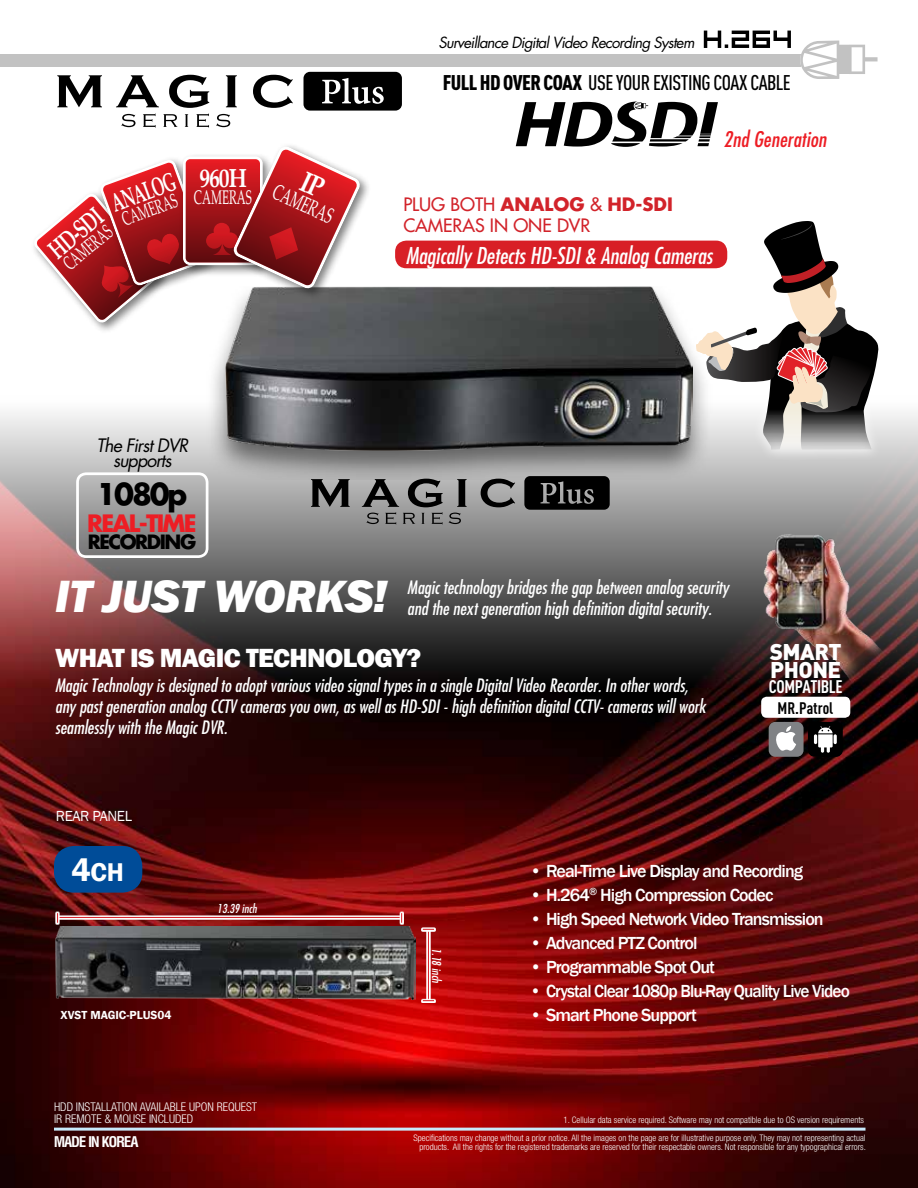
<style>
.page{position:relative;width:918px;height:1188px;background:#fff}
.page>*{position:absolute;margin:0;border:0;box-sizing:border-box;transform-origin:0 0}
.t1{font:italic 800 46.5px "Franklin Gothic";letter-spacing:-.01em;color:#fff}
.t2{font:700 29.1px "Futura LT";letter-spacing:-.075em;color:#000}
.t3{font:800 27px "Franklin Gothic";letter-spacing:-.025em;color:#fff}
.t4{font:600 26.4px "Franklin Gothic";color:#fff}
.t5{font:700 26.1px "Palatino Linotype";color:#fff;scale:.67 1}
.t6{font:700 26.1px "Palatino Linotype";color:#fff;scale:.58 1}
.t7{font:700 26.1px "Palatino Linotype";color:#fff;scale:.83 1}
.t8{font:700 23.4px "Futura LT";letter-spacing:-.075em;color:#ed1d24}
.t9{font:italic condensed 22.65px "Futura LT";color:#fff}
.t10{font:900 22.5px/18px "DIN";letter-spacing:-.025em;color:#fff}
.t11{font:21.9px "Palatino Linotype";color:#fff;scale:.58 1}
.t12{font:500 21px "DIN Cond";letter-spacing:-.025em;color:#000}
.t13{font:italic condensed 21px "Futura LT";letter-spacing:.01em;color:#ed1d24}
.t14{font:19.8px "Palatino Linotype";color:#fff;scale:.58 1}
.t15{font:700 19.2px "Futura LT";letter-spacing:-.075em;color:#000}
.t16{font:italic condensed 18px/21px "Futura LT";color:#fff}
.t17{font:500 18px "Franklin Gothic";letter-spacing:-.05em;color:#fff}
.t18{font:500 18px "Franklin Gothic";letter-spacing:-.05em;color:#fff;scale:.96 1}
.t19{font:18px/21px "Futura LT";color:#d2232a}
.t20{font:italic 18px/15px "Futura LT";letter-spacing:-.05em;color:#000;text-align:center}
.t21{font:700 18px "DIN Cond";letter-spacing:-.025em;color:#fff}
.t22{font:700 16.5px "DIN Cond";color:#000}
.t23{font:italic 15px "Futura LT";letter-spacing:-.05em;color:#000}
.t24{font:700 15px "Helios Cond";letter-spacing:-.05em;color:#fff}
.t25{font:15px "Franklin Gothic";letter-spacing:-.025em;color:#fff}
.t26{font:300 condensed 12px/12px "Helvetica Neue LT Std";color:#fff}
.t27{font:italic condensed 12px "Futura LT";color:#fff}
.t28{font:600 12px "Franklin Gothic";color:#fff}
.t29{font:300 condensed 9px/9px "Helvetica Neue LT Std";color:#fff;text-align:right}
.s1{font-weight:900}
.s2{font-weight:700}
.s3{font-size:33px}
</style>
<div class="page">
<img style="left:0;top:412px;width:918px;height:776px">
<svg style="left:704px;top:31px;width:87px;height:17px"></svg>
<div style="left:0;top:54px;width:811px;height:12px;background:#c2c2c2"></div>
<svg style="left:800px;top:41px;width:78px;height:38px"></svg>
<svg style="left:516px;top:101px;width:202px;height:46px"></svg>
<hr style="left:54px;top:1128px;width:812px;height:3px;background:#c7eafb">
<div style="left:54px;top:846px;width:88px;height:47px;background:#004c98;border-radius:20px"></div>
<img style="left:55px;top:926px;width:360px;height:74px">
<div style="left:57px;top:915px;width:347px;height:5px;background:#fcf6f7"></div>
<hr style="left:59px;top:917px;width:343px;height:1px;background:#d81f26">
<svg style="left:55px;top:911px;width:5px;height:14px"></svg>
<svg style="left:399px;top:911px;width:5px;height:14px"></svg>
<div style="left:426px;top:928px;width:5px;height:74px;background:#fff"></div>
<hr style="left:428px;top:930px;width:1px;height:70px;background:#d81f26">
<svg style="left:421px;top:998px;width:15px;height:5px"></svg>
<svg style="left:421px;top:927px;width:15px;height:4px"></svg>
<div style="left:30px;top:190px;width:141px;height:144px;background:#000;opacity:.5"></div>
<div style="left:395px;top:241px;width:332px;height:27px;background:#d81f26;border-radius:11px"></div>
<div style="left:205px;top:286px;width:508px;height:193px;background:#000;opacity:.55"></div>
<img style="left:226px;top:286px;width:459px;height:164px">
<div style="left:685px;top:210px;width:204px;height:251px;background:#fff;opacity:.75"></div>
<svg style="left:696px;top:221px;width:182px;height:229px"></svg>
<div style="left:76px;top:472px;width:132px;height:86px;border:3px solid #fff;border-radius:9px"></div>
<svg style="left:57px;top:72px;width:345px;height:56px"></svg>
<svg style="left:311px;top:476px;width:299px;height:48px;background:#6c6c6c"></svg>
<div style="left:230px;top:143px;width:141px;height:157px;background:#000;opacity:.5"></div>
<img style="left:761px;top:532px;width:130px;height:153px">
<div style="left:761px;top:697px;width:89px;height:21px;background:#fff;border-radius:5px"></div>
<svg style="left:808px;top:722px;width:35px;height:35px"></svg>
<div style="left:809px;top:723px;width:33px;height:33px;background:#000;border-radius:5px"></div>
<svg style="left:814px;top:726px;width:23px;height:27px"></svg>
<svg style="left:769px;top:722px;width:35px;height:35px"></svg>
<div style="left:770px;top:723px;width:32px;height:33px;background:#808285;border-radius:5px"></div>
<svg style="left:776px;top:726px;width:20px;height:25px"></svg>
<svg style="left:33px;top:146px;width:328px;height:177px"></svg>
<h3 class="t23" style="left:438px;top:33px;width:258px">Surveillance Digital Video Recording System</h3>
<h3 class="t12" style="left:443px;top:70px;width:350px"><span class="s1">FULL HD OVER COAX</span> USE YOUR EXISTING COAX CABLE</h3>
<h3 class="t6" style="left:106px;top:186px;width:117px;rotate:-20deg">ANALOG</h3>
<h3 class="t14" style="left:118px;top:206px;width:101px;rotate:-20deg">CAMERAS</h3>
<h3 class="t5" style="left:40px;top:239px;width:94px;rotate:-40deg">HD-SDI</h3>
<h3 class="t14" style="left:57px;top:256px;width:101px;rotate:-40deg">CAMERAS</h3>
<h3 class="t7" style="left:199px;top:160px;width:59px">960H</h3>
<h3 class="t14" style="left:194px;top:183px;width:101px">CAMERAS</h3>
<h3 class="t11" style="left:281px;top:176px;width:112px;rotate:25deg">CAMERAS</h3>
<h3 class="t20" style="left:97px;top:439px;width:93px">The First DVR supports</h3>
<h2 class="t2" style="left:96px;top:475px;width:93px">1080p</h2>
<h3 class="t8" style="left:87px;top:508px;width:111px">REAL-TIME</h3>
<h3 class="t15" style="left:88px;top:529px;width:110px">RECORDING</h3>
<h3 class="t13" style="left:724px;top:127px;width:104px">2nd Generation</h3>
<h3 class="t19" style="left:403px;top:194px;width:271px">PLUG BOTH <span class="s2">ANALOG</span> &amp; <span class="s2">HD-SDI<br></span>CAMERAS IN ONE DVR</h3>
<h3 class="t9" style="left:406px;top:242px;width:308px">Magically Detects HD-SDI &amp; Analog Cameras</h3>
<h1 class="t1" style="left:55px;top:566px;width:334px">IT JUST WORKS!</h1>
<h3 class="t16" style="left:407px;top:577px;width:323px">Magic technology bridges the gap between analog security and the next generation high definition digital security.</h3>
<h3 class="t3" style="left:55px;top:640px;width:368px">WHAT IS MAGIC TECHNOLOGY?</h3>
<p class="t16" style="left:55px;top:675px;width:652px">Magic Technology is designed to adopt various video signal types in a single Digital Video Recorder. In other words, any past generation analog CCTV cameras you own, as well as HD-SDI - high definition digital CCTV- cameras will work seamlessly with the Magic DVR.</p>
<h3 class="t25" style="left:56px;top:806px;width:78px">REAR PANEL</h3>
<h3 class="t10" style="left:770px;top:642px;width:73px">SMART<br>PHONE</h3>
<h3 class="t21" style="left:769px;top:676px;width:75px">COMPATIBLE</h3>
<h3 class="t22" style="left:778px;top:698px;width:57px">MR.Patrol</h3>
<h3 class="t4" style="left:72px;top:856px;width:54px"><span class="s3">4</span>CH</h3>
<h3 class="t27" style="left:217px;top:902px;width:41px">13.39 inch</h3>
<h3 class="t27" style="left:444px;top:948px;width:36px;rotate:90deg">1.18 inch</h3>
<h3 class="t17" style="left:530px;top:859px;width:275px">• Real-Time Live Display and Recording</h3>
<h3 class="t17" style="left:530px;top:883px;width:245px">• H.264<sup>®</sup> High Compression Codec</h3>
<h3 class="t17" style="left:530px;top:907px;width:295px">• High Speed Network Video Transmission</h3>
<h3 class="t17" style="left:530px;top:931px;width:169px">• Advanced PTZ Control</h3>
<h3 class="t17" style="left:530px;top:955px;width:187px">• Programmable Spot Out</h3>
<h3 class="t18" style="left:530px;top:979px;width:335px">• Crystal Clear 1080p Blu-Ray Quality Live Video</h3>
<h3 class="t28" style="left:61px;top:1007px;width:113px">XVST MAGIC-PLUS04</h3>
<h3 class="t17" style="left:530px;top:1003px;width:169px">• Smart Phone Support</h3>
<h3 class="t26" style="left:54px;top:1101px;width:205px">HDD INSTALLATION AVAILABLE UPON REQUEST<br>IR REMOTE &amp; MOUSE INCLUDED</h3>
<p class="t29" style="left:564px;top:1115px;width:302px">1. Cellular data service required. Software may not compatible due to OS version requirements</p>
<h3 class="t24" style="left:54px;top:1133px;width:86px">MADE IN KOREA</h3>
<p class="t29" style="left:414px;top:1133px;width:454px">Specifications may change without a prior notice. All the images on the page are for illustrative purpose only. They may not representing actual products. All the rights for the registered trademarks are reserved for their respectable owners. Not responsible for any typographical errors.</p>
</div>
